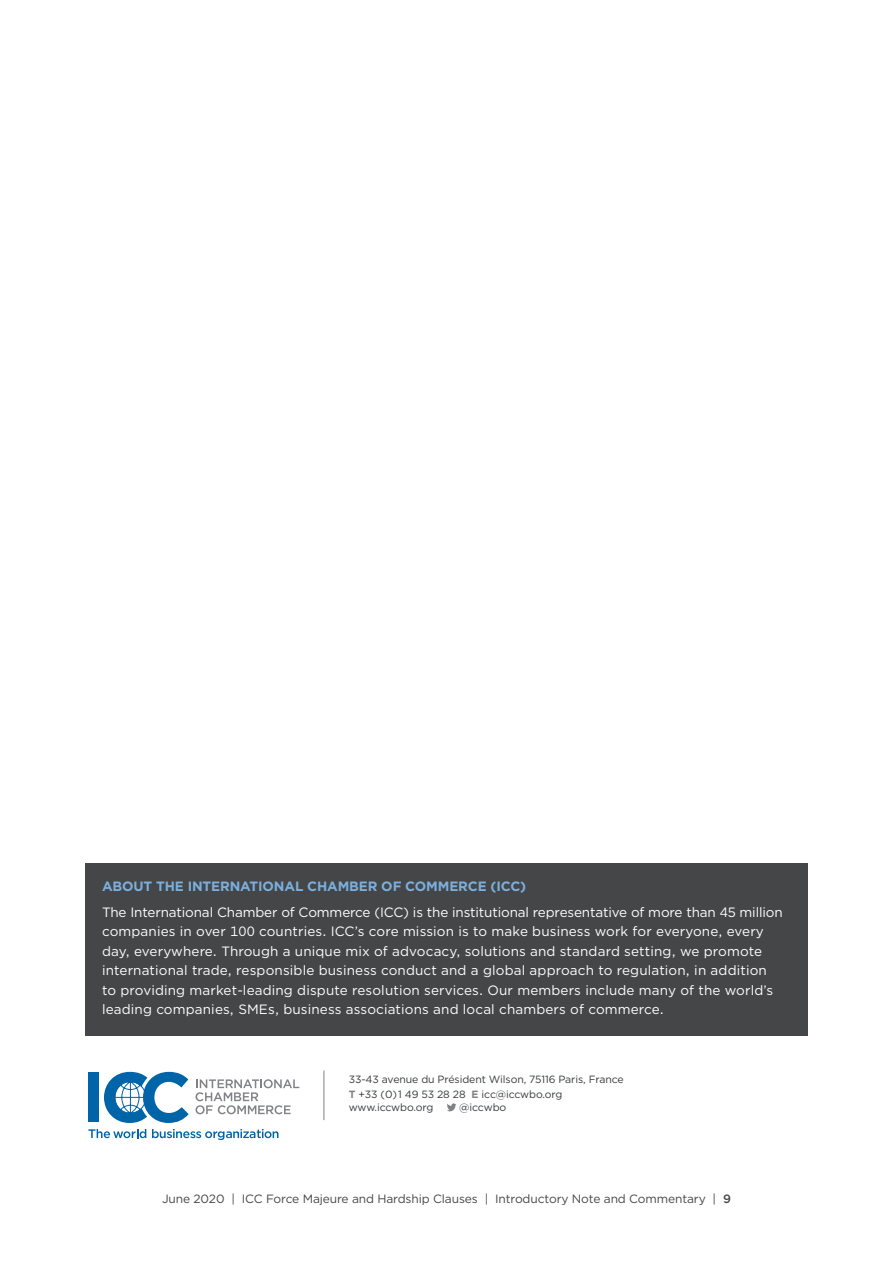
<style>
.page{position:relative;width:893px;height:1263px;background:#fff}
.page>*{position:absolute;margin:0;border:0;box-sizing:border-box;transform-origin:0 0}
.t1{font:13.5px/19.5px "Gotham";letter-spacing:.01em;color:#fff}
.t2{font:700 13.5px "Gotham";letter-spacing:-.01em;color:#7bafde}
.t3{font:12px "Gotham";letter-spacing:-.01em;color:#444648}
.t4{font:10.5px/15px "Gotham";letter-spacing:-.01em;color:#363a3c}
.s1{font-weight:700;color:#808285}
.s2{font-weight:500}
</style>
<div class="page">
<div style="left:85px;top:863px;width:723px;height:173px;background:#444648"></div>
<svg style="left:447px;top:1103px;width:9px;height:8px"></svg>
<hr style="left:324px;top:1070px;width:1px;height:50px;background:#808285">
<div style="left:88px;top:1073px;width:11px;height:49px;background:#0064a8"></div>
<svg style="left:104px;top:1072px;width:85px;height:51px"></svg>
<svg style="left:195px;top:1079px;width:104px;height:35px"></svg>
<svg style="left:88px;top:1129px;width:58px;height:9px"></svg>
<svg style="left:152px;top:1129px;width:126px;height:11px"></svg>
<p class="t2" style="left:102px;top:877px;width:426px">ABOUT THE INTERNATIONAL CHAMBER OF COMMERCE (ICC)</p>
<p class="t1" style="left:102px;top:902px;width:682px">The International Chamber of Commerce (ICC) is the institutional representative of more than 45 million companies in over 100 countries. ICC’s core mission is to make business work for everyone, every day, everywhere. Through a unique mix of advocacy, solutions and standard setting, we promote international trade, responsible business conduct and a global approach to regulation, in addition to providing market-leading dispute resolution services. Our members include many of the world’s leading companies, SMEs, business associations and local chambers of commerce.</p>
<p class="t4" style="left:349px;top:1071px;width:276px">33-43 avenue du Président Wilson, 75116 Paris, France<br><span class="s1">T</span> +33 (0) 1 49 53 28 28 <span class="s1">E</span> icc@iccwbo.org</p>
<p class="t4" style="left:349px;top:1100px;width:86px">www.iccwbo.org</p>
<p class="t4" style="left:459px;top:1100px;width:48px">@iccwbo</p>
<p class="t3" style="left:162px;top:1191px;width:570px">June 2020 | ICC Force Majeure and Hardship Clauses | Introductory Note and Commentary | <span class="s2">9</span></p>
</div>
